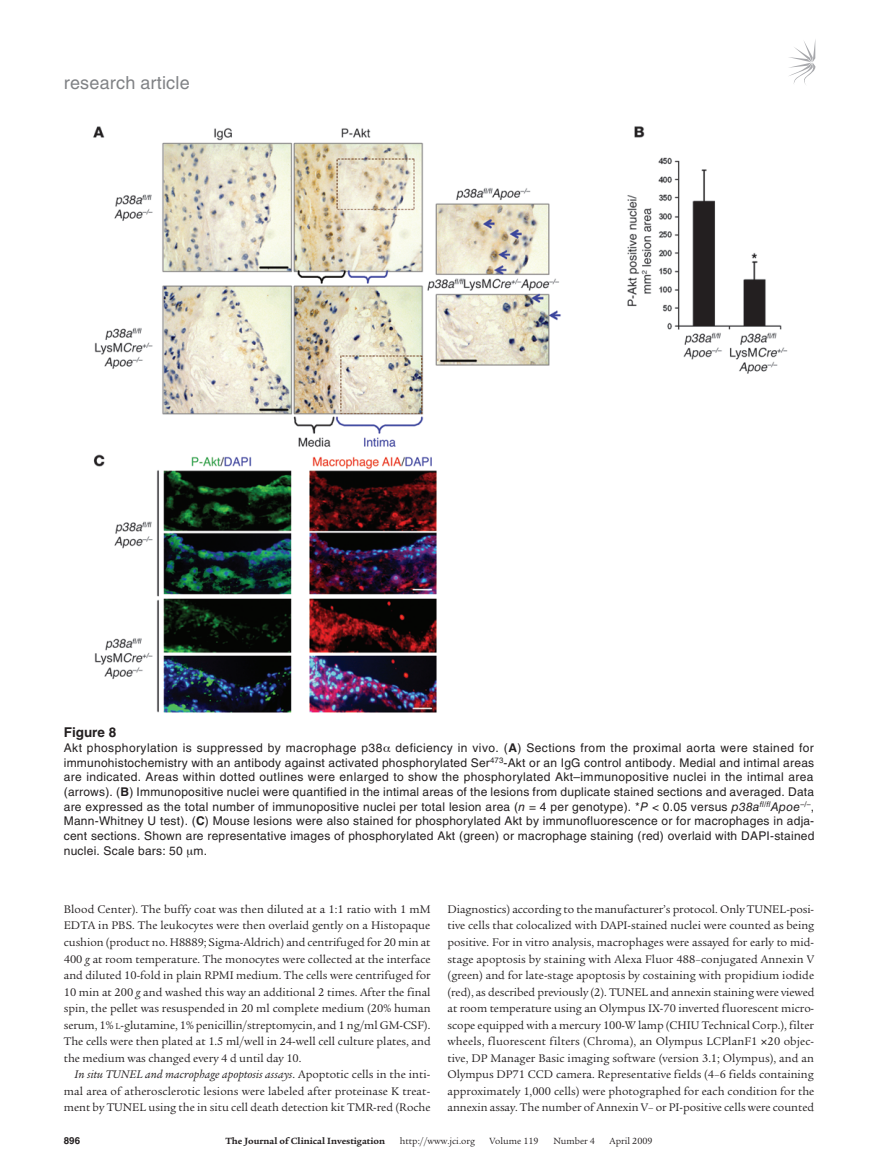
<style>
.page{position:relative;width:878px;height:1174px;background:#fff}
.page>*{position:absolute;margin:0;border:0;box-sizing:border-box;transform-origin:0 0}
.t1{font:18px "Helvetica LT Std";letter-spacing:.01em;color:#808285}
.t2{font:700 13.5px "Helvetica LT Std";color:#231f20}
.t3{font:12px/16.5px "Legacy Serif Std";color:#231f20;text-align:justify}
.t4{font:12px/14.5px "Helvetica LT Std";letter-spacing:.02em;color:#231f20;text-align:justify}
.t5{font:9.75px "Legacy Serif Std";color:#231f20}
.t6{font:700 9.75px "Legacy Serif Std";color:#231f20}
.t7{font:700 9.75px "Helvetica LT Std";color:#231f20}
.s1{font-weight:700}
.s2{font-style:italic}
.s3{font-size:9px}
</style>
<div class="page">
<svg style="left:789px;top:41px;width:26px;height:44px"></svg>
<img style="left:93px;top:126px;width:695px;height:587px">
<h1 class="t1" style="left:64px;top:72px;width:127px">research article</h1>
<p class="t2" style="left:64px;top:724px;width:54px">Figure 8</p>
<p class="t4" style="left:64px;top:740px;width:752px">Akt phosphorylation is suppressed by macrophage p38 deficiency in vivo. (<span class="s1">A</span>) Sections from the proximal aorta were stained for immunohistochemistry with an antibody against activated phosphorylated Ser<sup>473</sup>-Akt or an IgG control antibody. Medial and intimal areas are indicated. Areas within dotted outlines were enlarged to show the phosphorylated Akt–immunopositive nuclei in the intimal area (arrows). (<span class="s1">B</span>) Immunopositive nuclei were quantified in the intimal areas of the lesions from duplicate stained sections and averaged. Data are expressed as the total number of immunopositive nuclei per total lesion area (<span class="s2">n</span> = 4 per genotype). *<span class="s2">P</span> &lt; 0.05 versus <span class="s2">p38a</span><sup>fl/fl</sup><span class="s2">Apoe</span><sup>–/–</sup>, Mann-Whitney U test). (<span class="s1">C</span>) Mouse lesions were also stained for phosphorylated Akt by immunofluorescence or for macrophages in adja&shy;cent sections. Shown are representative images of phosphorylated Akt (green) or macrophage staining (red) overlaid with DAPI-stained nuclei. Scale bars: 50 m.</p>
<p class="t3" style="left:64px;top:901px;width:368px">Blood Center). The buffy coat was then diluted at a 1:1 ratio with 1 mM EDTA in PBS. The leukocytes were then overlaid gently on a Histopaque cushion (product no. H8889; Sigma-Aldrich) and centrifuged for 20 min at 400 <span class="s2">g</span> at room temperature. The monocytes were collected at the interface and diluted 10-fold in plain RPMI medium. The cells were centrifuged for 10 min at 200 <span class="s2">g</span> and washed this way an additional 2 times. After the final spin, the pellet was resuspended in 20 ml complete medium (20% human serum, 1% <span class="s3">l</span>-glutamine, 1% penicillin/streptomycin, and 1 ng/ml GM-CSF).<br>The cells were then plated at 1.5 ml/well in 24-well cell culture plates, and the medium was changed every 4 d until day 10.</p>
<p class="t3" style="left:64px;top:1066px;width:368px;text-indent:11px"><span class="s2">In situ TUNEL and macrophage apoptosis assays</span>. Apoptotic cells in the inti&shy;mal area of atherosclerotic lesions were labeled after proteinase K treat&shy;ment by TUNEL using the in situ cell death detection kit TMR-red (Roche</p>
<p class="t3" style="left:447px;top:901px;width:368px">Diagnostics) according to the manufacturer’s protocol. Only TUNEL-posi&shy;tive cells that colocalized with DAPI-stained nuclei were counted as being positive. For in vitro analysis, macrophages were assayed for early to mid&shy;stage apoptosis by staining with Alexa Fluor 488–conjugated Annexin V (green) and for late-stage apoptosis by costaining with propidium iodide (red), as described previously (2). TUNEL and annexin staining were viewed at room temperature using an Olympus IX-70 inverted fluorescent micro&shy;scope equipped with a mercury 100-W lamp (CHIU Technical Corp.), filter wheels, fluorescent filters (Chroma), an Olympus LCPlanF1 20 objec&shy;tive, DP Manager Basic imaging software (version 3.1; Olympus), and an Olympus DP71 CCD camera. Representative fields (4–6 fields containing approximately 1,000 cells) were photographed for each condition for the annexin assay. The number of Annexin V– or PI-positive cells were counted</p>
<p class="t7" style="left:64px;top:1134px;width:18px">896</p>
<p class="t6" style="left:225px;top:1135px;width:161px">The Journal of Clinical Investigation</p>
<p class="t5" style="left:400px;top:1135px;width:77px">http://www.jci.org</p>
<p class="t5" style="left:489px;top:1135px;width:50px">Volume 119</p>
<p class="t5" style="left:553px;top:1135px;width:43px">Number 4</p>
<p class="t5" style="left:609px;top:1135px;width:44px">April 2009</p>
</div>
